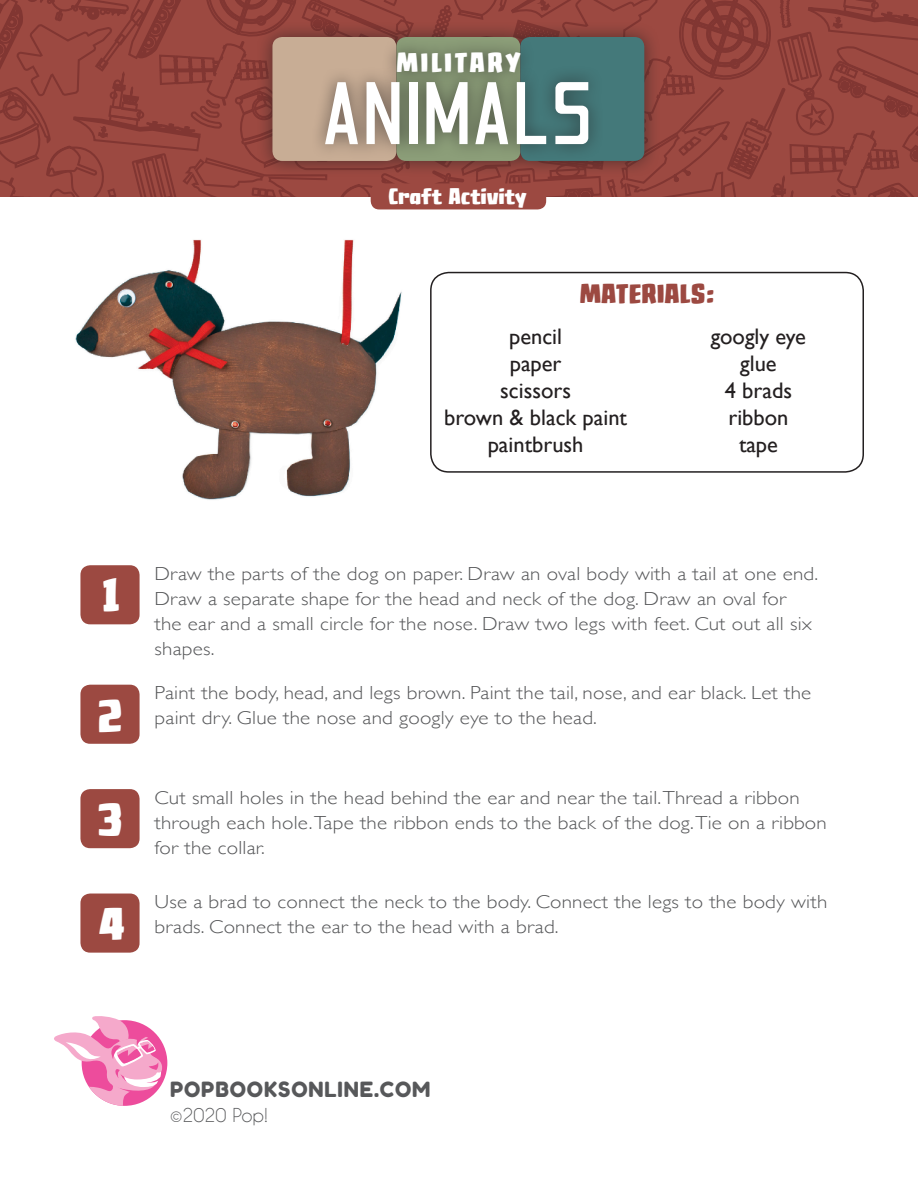
<style>
.page{position:relative;width:918px;height:1188px;background:#fff}
.page>*{position:absolute;margin:0;border:0;box-sizing:border-box;transform-origin:0 0}
.t1{font:88.5px "Odibee Sans";letter-spacing:-.01em;color:#fff}
.t2{font:800 43.35px "CC Mega City Downtown";color:#fff}
.t3{font:800 25.95px "CC Mega City Downtown";letter-spacing:.085em;color:#fff}
.t4{font:800 25.5px "CC Mega City Downtown";color:#9c4941}
.t5{font:22.5px "Gill Sans";color:#231f20}
.Popbooksonline{font:21px "Fredoka One";letter-spacing:.04em;color:#57585a}
.front_cover_-_series{font:800 21px "CC Mega City Downtown";letter-spacing:-.01em;color:#fff}
.Directions{font:300 18.9px/25.2px "Gill Sans";letter-spacing:.01em;color:#57585a;scale:1.11 1}
.Copyright_2018{font:18px "Caviar Dreams";color:#57585a}
</style>
<div class="page">
<div style="left:430px;top:272px;width:434px;height:201px;border:2px solid #231f20;border-radius:18px"></div>
<svg style="left:54px;top:1016px;width:109px;height:90px"></svg>
<svg style="left:0;top:0;width:918px;height:202px;background:#984a43"></svg>
<div style="left:371px;top:183px;width:175px;height:26px;background:#9c4941;border-radius:9px"></div>
<div style="left:256px;top:21px;width:404px;height:156px;background:#231f20;opacity:.6"></div>
<div style="left:272px;top:37px;width:124px;height:124px;background:#c8ad95;border-radius:10px"></div>
<div style="left:520px;top:37px;width:124px;height:124px;background:#44797a;border-radius:10px"></div>
<div style="left:381px;top:37px;width:154px;height:51px;background:#231f20;opacity:.6"></div>
<div style="left:310px;top:66px;width:295px;height:94px;background:#231f20;opacity:.6"></div>
<div style="left:80px;top:565px;width:60px;height:59px;background:#9c4941;border-radius:10px"></div>
<div style="left:80px;top:894px;width:60px;height:59px;background:#9c4941;border-radius:10px"></div>
<div style="left:80px;top:685px;width:60px;height:59px;background:#9c4941;border-radius:10px"></div>
<div style="left:80px;top:789px;width:60px;height:59px;background:#9c4941;border-radius:10px"></div>
<img style="left:75px;top:239px;width:327px;height:261px">
<p class="t3" style="left:396px;top:51px;width:126px">MILITARY</p>
<p class="t1" style="left:323px;top:68px;width:272px">ANIMALS</p>
<p class="front_cover_-_series" style="left:389px;top:187px;width:140px">Craft Activity</p>
<p class="t4" style="left:579px;top:282px;width:137px">MATERIALS:</p>
<p class="t5" style="left:509px;top:324px;width:54px">pencil</p>
<p class="t5" style="left:510px;top:351px;width:53px">paper</p>
<p class="t5" style="left:500px;top:378px;width:72px">scissors</p>
<p class="t5" style="left:444px;top:405px;width:184px">brown &amp; black paint</p>
<p class="t5" style="left:488px;top:432px;width:97px">paintbrush</p>
<p class="t5" style="left:711px;top:324px;width:97px">googly eye</p>
<p class="t5" style="left:740px;top:351px;width:38px">glue</p>
<p class="t5" style="left:725px;top:378px;width:69px">4 brads</p>
<p class="t5" style="left:728px;top:405px;width:61px">ribbon</p>
<p class="t5" style="left:739px;top:432px;width:40px">tape</p>
<p class="t2" style="left:103px;top:577px;width:19px">1</p>
<p class="t2" style="left:98px;top:697px;width:25px">2</p>
<p class="t2" style="left:98px;top:801px;width:25px">3</p>
<p class="t2" style="left:98px;top:906px;width:28px">4</p>
<p class="Directions" style="left:155px;top:560px;width:599px">Draw the parts of the dog on paper. Draw an oval body with a tail at one end.<br>Draw a separate shape for the head and neck of the dog. Draw an oval for<br>the ear and a small circle for the nose. Draw two legs with feet. Cut out all six shapes.</p>
<p class="Directions" style="left:155px;top:680px;width:593px">Paint the body, head, and legs brown. Paint the tail, nose, and ear black. Let the paint dry. Glue the nose and googly eye to the head.</p>
<p class="Directions" style="left:155px;top:784px;width:607px">Cut small holes in the head behind the ear and near the tail. Thread a ribbon through each hole. Tape the ribbon ends to the back of the dog. Tie on a ribbon for the collar.</p>
<p class="Directions" style="left:155px;top:888px;width:608px">Use a brad to connect the neck to the body. Connect the legs to the body with brads. Connect the ear to the head with a brad.</p>
<p class="Popbooksonline" style="left:170px;top:1077px;width:262px">POPBOOKSONLINE.COM</p>
<p class="Copyright_2018" style="left:170px;top:1105px;width:100px">©2020 Pop!</p>
</div>
